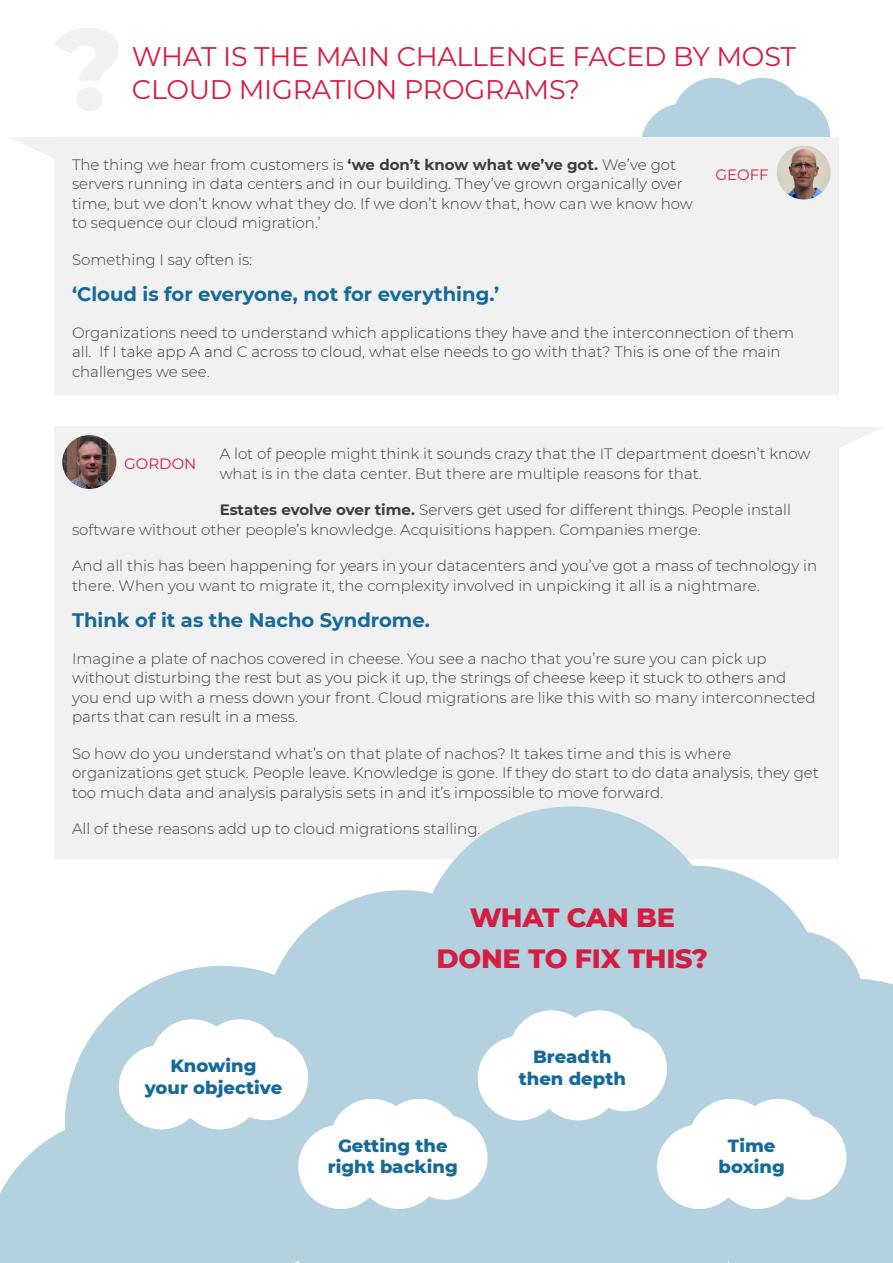
<style>
.page{position:relative;width:893px;height:1263px;background:#fff}
.page>*{position:absolute;margin:0;border:0;box-sizing:border-box;transform-origin:0 0}
.Body_Text__10_13{font:27px/32.4px "Montserrat";letter-spacing:-.01em;color:#d51d41}
.Body_Text__10_13-2{font:800 27px "Montserrat";letter-spacing:-.01em;color:#d51d41}
.Body_Text__10_13-3{font:700 19.5px "Montserrat";color:#156a99}
.Body_Text__10_13-4{font:800 18px/21.6px "Montserrat";color:#156a99;text-align:center}
.Body_Text__10_13-5{font:300 15px/19.5px "Montserrat";color:#3e3e3f}
.Body_Text__10_13-6{font:15px "Montserrat";color:#d51d41}
.s1{font-weight:700}
</style>
<div class="page">
<svg style="left:642px;top:78px;width:188px;height:59px"></svg>
<div style="left:54px;top:137px;width:785px;height:258px;background:#f1f1f1"></div>
<img style="left:777px;top:145px;width:54px;height:54px;border-radius:27px">
<svg style="left:9px;top:137px;width:45px;height:21px"></svg>
<div style="left:54px;top:427px;width:785px;height:432px;background:#f1f1f1"></div>
<img style="left:62px;top:435px;width:54px;height:54px;border-radius:27px">
<svg style="left:839px;top:427px;width:44px;height:20px"></svg>
<svg style="left:54px;top:28px;width:64px;height:83px"></svg>
<svg style="left:0;top:806px;width:893px;height:457px;fill:#b3d1df"></svg>
<div style="left:119px;top:1045px;width:84px;height:84px;background:#fff;border-radius:50%"></div>
<div style="left:150px;top:1019px;width:85px;height:85px;background:#fff;border-radius:50%"></div>
<div style="left:198px;top:1019px;width:85px;height:85px;background:#fff;border-radius:50%"></div>
<div style="left:177px;top:1045px;width:85px;height:84px;background:#fff;border-radius:50%"></div>
<div style="left:224px;top:1036px;width:84px;height:84px;background:#fff;border-radius:50%"></div>
<div style="left:298px;top:1124px;width:85px;height:85px;background:#fff;border-radius:50%"></div>
<div style="left:330px;top:1099px;width:84px;height:84px;background:#fff;border-radius:50%"></div>
<div style="left:377px;top:1099px;width:85px;height:84px;background:#fff;border-radius:50%"></div>
<div style="left:357px;top:1124px;width:84px;height:85px;background:#fff;border-radius:50%"></div>
<div style="left:403px;top:1115px;width:85px;height:85px;background:#fff;border-radius:50%"></div>
<div style="left:478px;top:1036px;width:84px;height:84px;background:#fff;border-radius:50%"></div>
<div style="left:509px;top:1010px;width:85px;height:85px;background:#fff;border-radius:50%"></div>
<div style="left:557px;top:1010px;width:84px;height:85px;background:#fff;border-radius:50%"></div>
<div style="left:536px;top:1036px;width:85px;height:84px;background:#fff;border-radius:50%"></div>
<div style="left:582px;top:1027px;width:85px;height:84px;background:#fff;border-radius:50%"></div>
<div style="left:657px;top:1124px;width:84px;height:85px;background:#fff;border-radius:50%"></div>
<div style="left:689px;top:1099px;width:84px;height:84px;background:#fff;border-radius:50%"></div>
<div style="left:736px;top:1099px;width:85px;height:84px;background:#fff;border-radius:50%"></div>
<div style="left:715px;top:1124px;width:85px;height:85px;background:#fff;border-radius:50%"></div>
<div style="left:762px;top:1115px;width:84px;height:85px;background:#fff;border-radius:50%"></div>
<p class="Body_Text__10_13" style="left:132px;top:40px;width:665px">WHAT IS THE MAIN CHALLENGE FACED BY MOST<br>CLOUD MIGRATION PROGRAMS?</p>
<p class="Body_Text__10_13-5" style="left:72px;top:154px;width:622px">The thing we hear from customers is <span class="s1">‘we don’t know what we’ve got.</span> We’ve got servers running in data centers and in our building. They’ve grown organically over time, but we don’t know what they do. If we don’t know that, how can we know how to sequence our cloud migration.’</p>
<p class="Body_Text__10_13-5" style="left:72px;top:249px;width:182px">Something I say often is:</p>
<p class="Body_Text__10_13-3" style="left:72px;top:280px;width:429px">‘Cloud is for everyone, not for everything.’</p>
<p class="Body_Text__10_13-5" style="left:72px;top:322px;width:724px">Organizations need to understand which applications they have and the interconnection of them all. If I take app A and C across to cloud, what else needs to go with that? This is one of the main challenges we see.</p>
<p class="Body_Text__10_13-6" style="left:716px;top:164px;width:55px">GEOFF</p>
<p class="Body_Text__10_13-6" style="left:124px;top:454px;width:74px">GORDON</p>
<p class="Body_Text__10_13-5" style="left:220px;top:444px;width:592px">A lot of people might think it sounds crazy that the IT department doesn’t know what is in the data center. But there are multiple reasons for that.</p>
<p class="Body_Text__10_13-5" style="left:72px;top:500px;width:720px;text-indent:148px"><span class="s1">Estates evolve over time.</span> Servers get used for different things. People install software without other people’s knowledge. Acquisitions happen. Companies merge.</p>
<p class="Body_Text__10_13-5" style="left:72px;top:556px;width:747px">And all this has been happening for years in your datacenters and you’ve got a mass of technology in there. When you want to migrate it, the complexity involved in unpicking it all is a nightmare.</p>
<p class="Body_Text__10_13-3" style="left:72px;top:606px;width:359px">Think of it as the Nacho Syndrome.</p>
<p class="Body_Text__10_13-5" style="left:72px;top:648px;width:745px">Imagine a plate of nachos covered in cheese. You see a nacho that you’re sure you can pick up without disturbing the rest but as you pick it up, the strings of cheese keep it stuck to others and you end up with a mess down your front. Cloud migrations are like this with so many interconnected parts that can result in a mess.</p>
<p class="Body_Text__10_13-5" style="left:72px;top:743px;width:748px">So how do you understand what’s on that plate of nachos? It takes time and this is where organizations get stuck. People leave. Knowledge is gone. If they do start to do data analysis, they get too much data and analysis paralysis sets in and it’s impossible to move forward.</p>
<p class="Body_Text__10_13-5" style="left:72px;top:819px;width:410px">All of these reasons add up to cloud migrations stalling.</p>
<p class="Body_Text__10_13-4" style="left:171px;top:1054px;width:87px">Knowing</p>
<p class="Body_Text__10_13-4" style="left:145px;top:1076px;width:139px">your objective</p>
<p class="Body_Text__10_13-2" style="left:470px;top:898px;width:207px">WHAT CAN BE</p>
<p class="Body_Text__10_13-2" style="left:437px;top:939px;width:273px">DONE TO FIX THIS?</p>
<p class="Body_Text__10_13-4" style="left:328px;top:1134px;width:131px">Getting the right backing</p>
<p class="Body_Text__10_13-4" style="left:533px;top:1045px;width:80px">Breadth</p>
<p class="Body_Text__10_13-4" style="left:519px;top:1067px;width:109px">then depth</p>
<p class="Body_Text__10_13-4" style="left:728px;top:1134px;width:49px">Time</p>
<p class="Body_Text__10_13-4" style="left:718px;top:1155px;width:68px">boxing</p>
</div>
